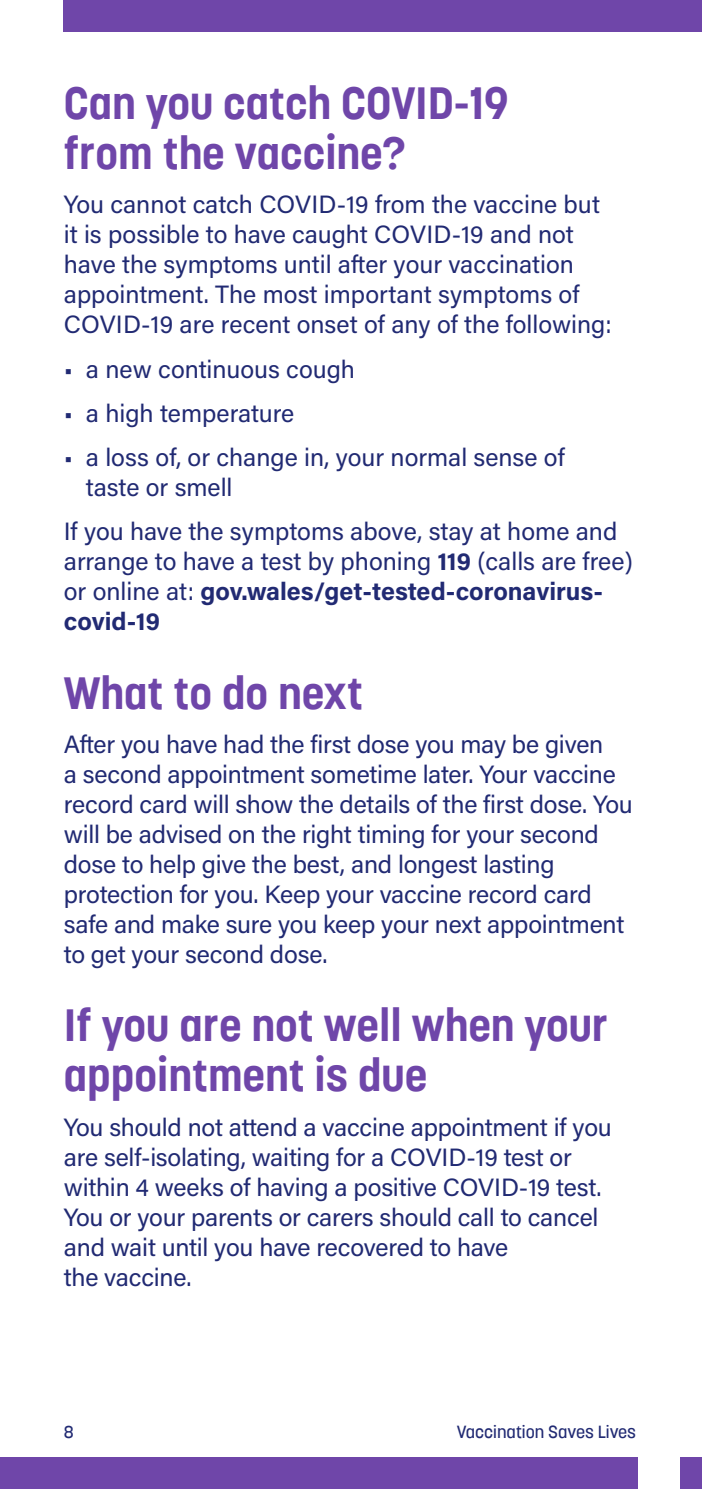
<style>
.page{position:relative;width:702px;height:1489px;background:#fff}
.page>*{position:absolute;margin:0;border:0;box-sizing:border-box;transform-origin:0 0}
.t1{font:700 45px/50px "Korolev W01";color:#6f46a9}
.t2{font:25px/30px "Acumin Pro";letter-spacing:-.005em;color:#212a73}
.t3{font:500 17.5px "Korolev W01";color:#212a73}
.s1{font-weight:700}
</style>
<div class="page">
<div style="left:680px;top:1456px;width:22px;height:32px;background:#6f46a9"></div>
<div style="left:64px;top:0;width:638px;height:32px;background:#6f46a9"></div>
<div style="left:0;top:1456px;width:638px;height:32px;background:#6f46a9"></div>
<h1 class="t1" style="left:64px;top:77px;width:446px">Can you catch COVID-19 from the vaccine?</h1>
<p class="t2" style="left:64px;top:188px;width:549px">You cannot catch COVID-19 from the vaccine but it is possible to have caught COVID-19 and not have the symptoms until after your vaccination appointment. The most important symptoms of COVID-19 are recent onset of any of the following:</p>
<p class="t2" style="left:64px;top:353px;width:293px">• a new continuous cough</p>
<p class="t2" style="left:64px;top:397px;width:232px">• a high temperature</p>
<p class="t2" style="left:86px;top:441px;width:480px;text-indent:-22px">• a loss of, or change in, your normal sense of taste or smell</p>
<p class="t2" style="left:64px;top:515px;width:570px">If you have the symptoms above, stay at home and arrange to have a test by phoning <span class="s1">119</span> (calls are free) or online at: <span class="s1">gov.wales/get-tested-coronavirus&shy;covid-19</span></p>
<h1 class="t1" style="left:64px;top:667px;width:301px">What to do next</h1>
<p class="t2" style="left:64px;top:728px;width:570px">After you have had the first dose you may be given<br>a second appointment sometime later. Your vaccine record card will show the details of the first dose. You will be advised on the right timing for your second dose to help give the best, and longest lasting protection for you. Keep your vaccine record card safe and make sure you keep your next appointment to get your second dose.</p>
<h1 class="t1" style="left:64px;top:999px;width:546px">If you are not well when your appointment is due</h1>
<p class="t2" style="left:64px;top:1110px;width:549px">You should not attend a vaccine appointment if you are self-isolating, waiting for a COVID-19 test or within 4 weeks of having a positive COVID-19 test.<br>You or your parents or carers should call to cancel and wait until you have recovered to have<br>the vaccine.</p>
<p class="t3" style="left:64px;top:1421px;width:11px">8</p>
<p class="t3" style="left:457px;top:1421px;width:181px">Vaccination Saves Lives</p>
</div>
